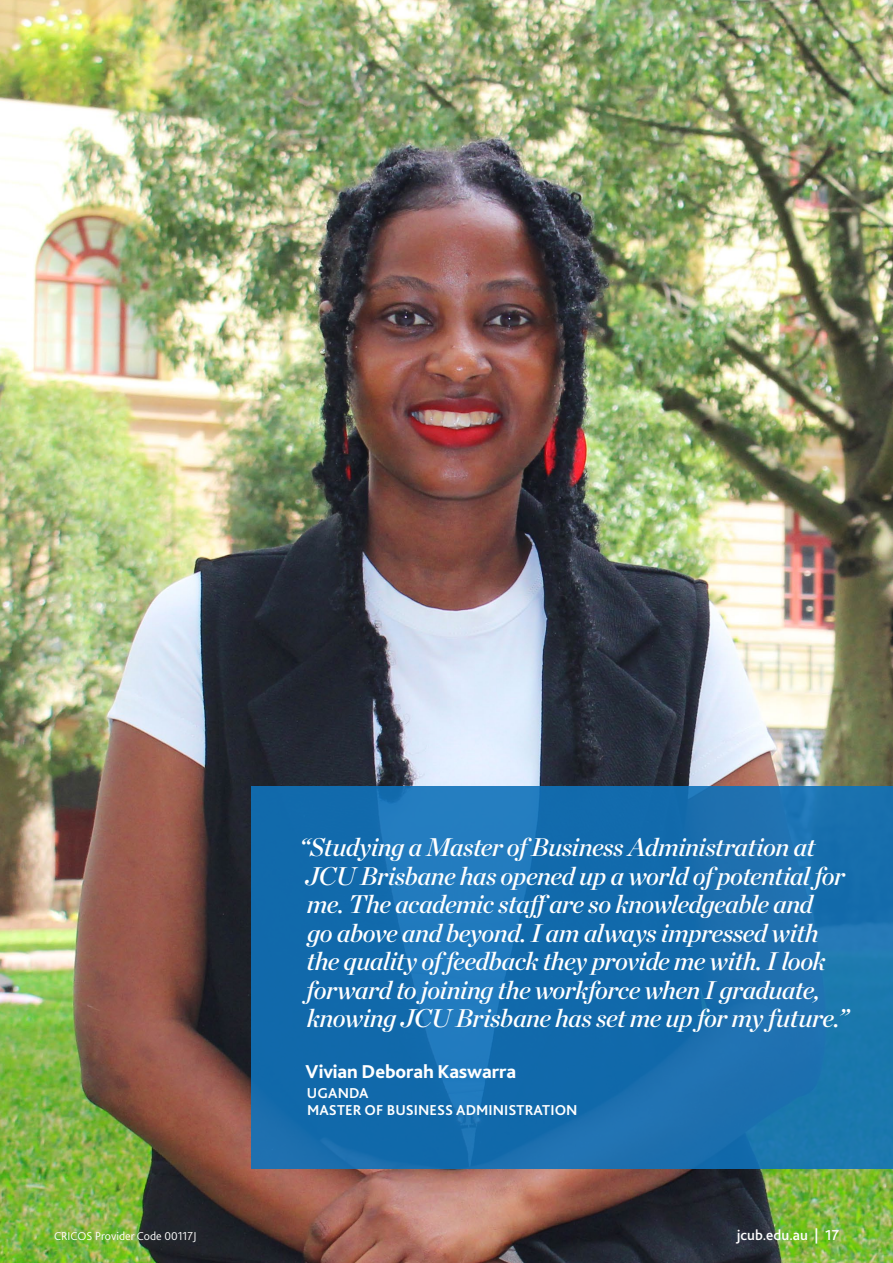
<style>
.page{position:relative;width:893px;height:1263px;background:#fff}
.page>*{position:absolute;margin:0;border:0;box-sizing:border-box;transform-origin:0 0}
.t1{font:italic 25.5px/28.5px "Chronicle Display Semi";letter-spacing:-.02em;color:#fff}
.t2{font:800 19.5px "Bliss 2";letter-spacing:-.005em;color:#fff}
.t3{font:700 15px/16.5px "Bliss 2";letter-spacing:.005em;color:#fff}
.t4{font:500 15px "Bliss 2";color:#fff}
.t5{font:300 12px "Bliss 2";color:#fff}
</style>
<div class="page">
<img style="left:0;top:0;width:893px;height:1263px">
<svg style="left:251px;top:787px;width:642px;height:382px;background:#176faf"></svg>
<p class="t1" style="left:299px;top:831px;width:551px">“Studying a Master of Business Administration at JCU Brisbane has opened up a world of potential for me. The academic staffare so knowledgeable and<br>go above and beyond. I am always impressed with the quality of feedback they provide me with. I look forward to joining the workforce when I graduate, knowing JCU Brisbane has set me up for my future.”</p>
<p class="t2" style="left:306px;top:1059px;width:212px">Vivian Deborah Kaswarra</p>
<p class="t3" style="left:307px;top:1085px;width:272px">UGANDA<br>MASTER OF BUSINESS ADMINISTRATION</p>
<p class="t5" style="left:54px;top:1229px;width:144px">CRICOS Provider Code 00117J</p>
<p class="t4" style="left:737px;top:1226px;width:104px">jcub.edu.au | 17</p>
</div>
